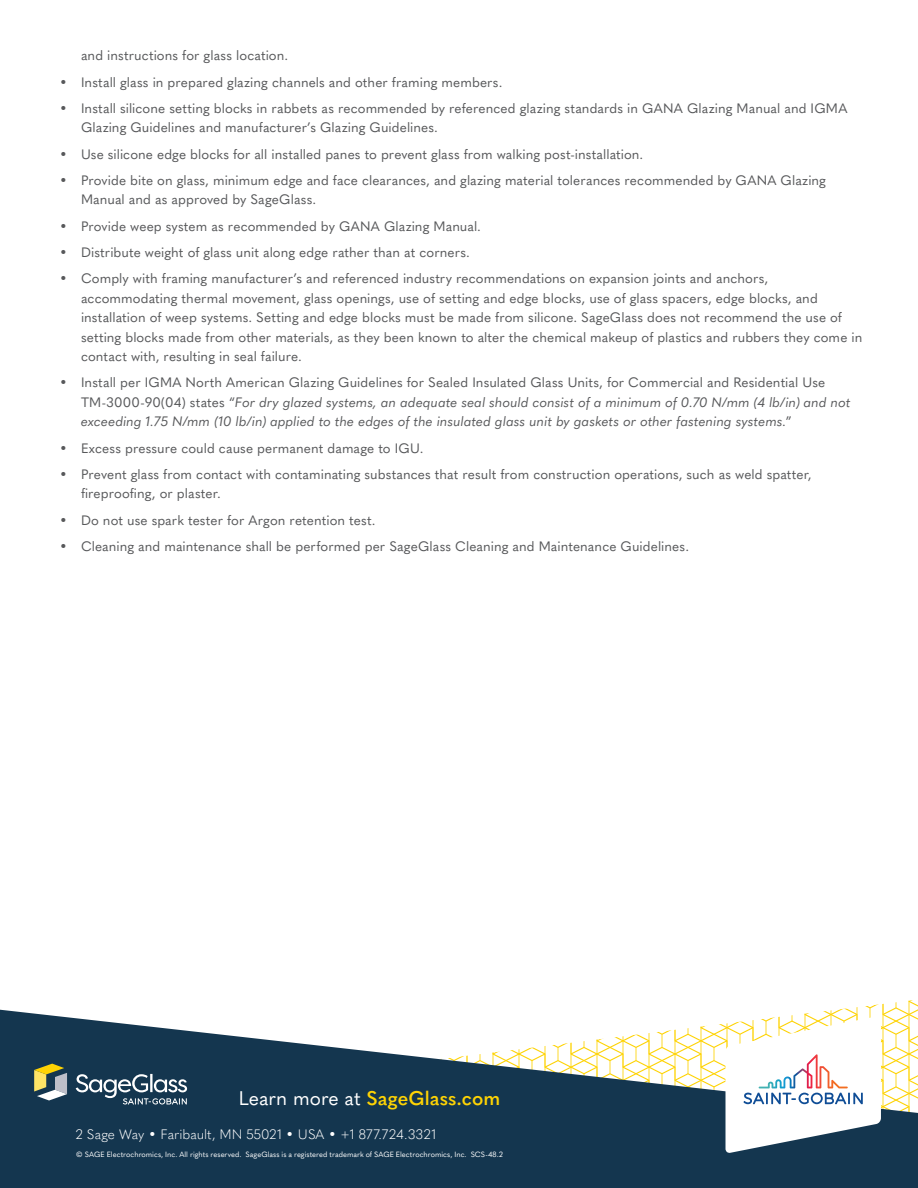
<style>
.page{position:relative;width:918px;height:1188px;background:#fff}
.page>*{position:absolute;margin:0;border:0;box-sizing:border-box;transform-origin:0 0}
.Titres_Principaux{font:600 19.5px "Quasimoda";color:#fed304}
.t1{font:13.5px/19.5px "Quasimoda";letter-spacing:.005em;color:#57585a}
.t2{font:italic 13.5px/19.5px "Quasimoda";color:#57585a}
.t3{font:300 13.5px "Quasimoda";color:#fff}
.Copyright{font:7.5px "Quasimoda";color:#fff}
.s1{font-style:normal}
.s2{font-weight:400;color:#fff}
</style>
<div class="page">
<svg style="left:0;top:1010px;width:918px;height:178px;fill:#14364f"></svg>
<svg style="left:34px;top:1064px;width:33px;height:37px"></svg>
<svg style="left:76px;top:1074px;width:111px;height:31px;background:#4f687b"></svg>
<svg style="left:726px;top:1016px;width:155px;height:137px"></svg>
<p class="t1" style="left:81px;top:45px;width:209px">and instructions for glass location.</p>
<p class="t1" style="left:59px;top:71px;width:445px">• Install glass in prepared glazing channels and other framing members.</p>
<p class="t1" style="left:81px;top:97px;width:768px;text-indent:-22px">• Install silicone setting blocks in rabbets as recommended by referenced glazing standards in GANA Glazing Manual and IGMA<br>Glazing Guidelines and manufacturer’s Glazing Guidelines.</p>
<p class="t1" style="left:59px;top:143px;width:585px">• Use silicone edge blocks for all installed panes to prevent glass from walking post-installation.</p>
<p class="t1" style="left:81px;top:169px;width:747px;text-indent:-22px">• Provide bite on glass, minimum edge and face clearances, and glazing material tolerances recommended by GANA Glazing<br>Manual and as approved by SageGlass.</p>
<p class="t1" style="left:59px;top:215px;width:423px">• Provide weep system as recommended by GANA Glazing Manual.</p>
<p class="t1" style="left:59px;top:241px;width:412px">• Distribute weight of glass unit along edge rather than at corners.</p>
<p class="t1" style="left:81px;top:268px;width:783px;text-indent:-22px">• Comply with framing manufacturer’s and referenced industry recommendations on expansion joints and anchors, accommodating thermal movement, glass openings, use of setting and edge blocks, use of glass spacers, edge blocks, and installation of weep systems. Setting and edge blocks must be made from silicone. SageGlass does not recommend the use of setting blocks made from other materials, as they been known to alter the chemical makeup of plastics and rubbers they come in contact with, resulting in seal failure.</p>
<p class="t2" style="left:81px;top:372px;width:771px;text-indent:-22px"><span class="s1">• Install per IGMA North American Glazing Guidelines for Sealed Insulated Glass Units, for Commercial and Residential Use<br>TM-3000-90(04) states “</span>For dry glazed systems, an adequate seal should consist of a minimum of 0.70 N/mm (4 lb/in) and not exceeding 1.75 N/mm (10 lb/in) applied to the edges of the insulated glass unit by gaskets or other fastening systems.<span class="s1">”</span></p>
<p class="t1" style="left:59px;top:437px;width:366px">• Excess pressure could cause permanent damage to IGU.</p>
<p class="t1" style="left:81px;top:463px;width:732px;text-indent:-22px">• Prevent glass from contact with contaminating substances that result from construction operations, such as weld spatter, fireproofing, or plaster.</p>
<p class="t1" style="left:59px;top:509px;width:318px">• Do not use spark tester for Argon retention test.</p>
<p class="t1" style="left:59px;top:535px;width:631px">• Cleaning and maintenance shall be performed per SageGlass Cleaning and Maintenance Guidelines.</p>
<p class="Titres_Principaux" style="left:239px;top:1083px;width:263px"><span class="s2">Learn more at</span> SageGlass.com</p>
<p class="t3" style="left:76px;top:1124px;width:362px">2 Sage Way • Faribault, MN 55021 • USA • +1 877.724.3321</p>
<p class="Copyright" style="left:76px;top:1148px;width:429px">© SAGE Electrochromics, Inc. All rights reserved. SageGlass is a registered trademark of SAGE Electrochromics, Inc. SCS-48.2</p>
</div>
